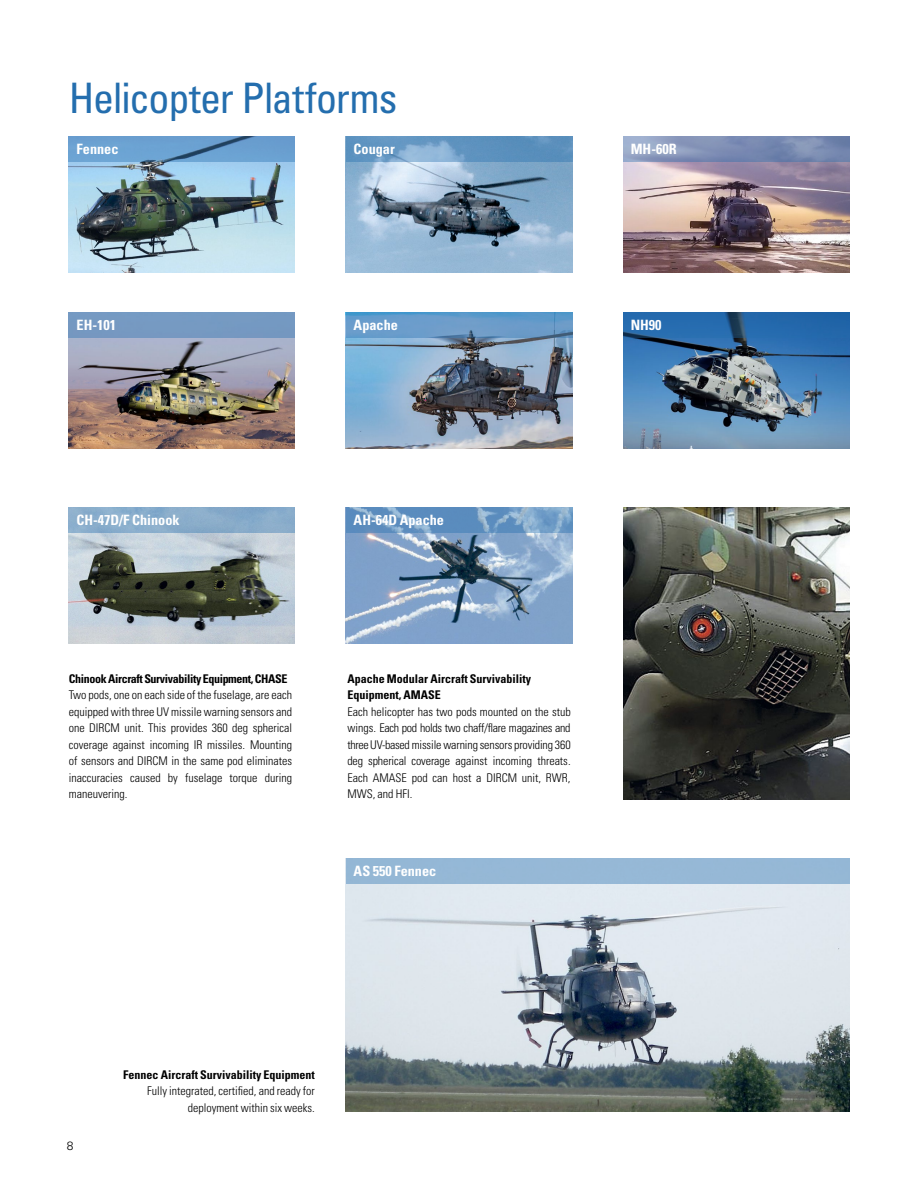
<style>
.page{position:relative;width:918px;height:1188px;background:#fff}
.page>*{position:absolute;margin:0;border:0;box-sizing:border-box;transform-origin:0 0}
.t1{font:condensed 42px "Univers LT Std";letter-spacing:-.025em;color:#246eae}
.t2{font:700 condensed 14.25px "Univers LT Std";color:#fff}
.t3{font:300 condensed 12px/16.5px "Univers LT Std";color:#000;text-align:justify}
.t4{font:700 condensed 12px/16.5px "Univers LT Std";color:#000}
.t5{font:700 condensed 12px "Univers LT Std";letter-spacing:-.03em;color:#000}
.t6{font:300 12px "Univers LT Std";color:#000}
</style>
<div class="page">
<img style="left:69px;top:533px;width:226px;height:111px">
<img style="left:346px;top:533px;width:226px;height:111px">
<img style="left:623px;top:338px;width:226px;height:110px">
<img style="left:346px;top:338px;width:226px;height:110px">
<img style="left:69px;top:338px;width:226px;height:110px">
<img style="left:69px;top:162px;width:226px;height:111px">
<img style="left:623px;top:162px;width:226px;height:111px">
<img style="left:346px;top:162px;width:226px;height:111px">
<img style="left:346px;top:884px;width:503px;height:228px">
<img style="left:623px;top:507px;width:226px;height:293px">
<svg style="left:69px;top:136px;width:226px;height:26px;background:#669bca"></svg>
<div style="left:69px;top:312px;width:226px;height:26px;background:#7599c2"></div>
<div style="left:69px;top:507px;width:226px;height:26px;background:#8aadcb"></div>
<svg style="left:346px;top:136px;width:226px;height:26px;background:#6698c3"></svg>
<svg style="left:346px;top:312px;width:226px;height:26px;background:#6498c7"></svg>
<svg style="left:346px;top:507px;width:226px;height:26px;background:#6b98c4"></svg>
<svg style="left:623px;top:136px;width:226px;height:26px;background:#8091b6"></svg>
<div style="left:623px;top:312px;width:226px;height:26px;background:#246eae"></div>
<div style="left:346px;top:858px;width:503px;height:26px;background:#96b8d6"></div>
<h1 class="t1" style="left:69px;top:71px;width:330px">Helicopter Platforms</h1>
<p class="t2" style="left:77px;top:141px;width:43px">Fennec</p>
<p class="t2" style="left:354px;top:141px;width:43px">Cougar</p>
<p class="t2" style="left:631px;top:141px;width:47px">MH-60R</p>
<p class="t2" style="left:77px;top:316px;width:41px">EH-101</p>
<p class="t2" style="left:354px;top:316px;width:46px">Apache</p>
<p class="t2" style="left:631px;top:316px;width:32px">NH90</p>
<p class="t2" style="left:77px;top:511px;width:105px">CH-47D/F Chinook</p>
<p class="t2" style="left:354px;top:511px;width:92px">AH-64D Apache</p>
<p class="t5" style="left:69px;top:671px;width:220px">Chinook Aircraft Survivability Equipment, CHASE</p>
<p class="t3" style="left:69px;top:687px;width:225px">Two pods, one on each side of the fuselage, are each equipped with three UV missile warning sensors and one DIRCM unit. This provides 360 deg spherical coverage against incoming IR missiles. Mounting of sensors and DIRCM in the same pod eliminates inaccuracies caused by fuselage torque during maneuvering.</p>
<p class="t4" style="left:347px;top:670px;width:185px">Apache Modular Aircraft Survivability<br>Equipment, AMASE</p>
<p class="t3" style="left:347px;top:703px;width:225px">Each helicopter has two pods mounted on the stub wings. Each pod holds two chaff/flare magazines and three UV-based missile warning sensors providing 360 deg spherical coverage against incoming threats.<br>Each AMASE pod can host a DIRCM unit, RWR, MWS, and HFI.</p>
<p class="t2" style="left:354px;top:862px;width:84px">AS 550 Fennec</p>
<p class="t6" style="left:67px;top:1139px;width:8px">8</p>
<p class="t4" style="left:123px;top:1066px;width:193px">Fennec Aircraft Survivability Equipment</p>
<p class="t3" style="left:147px;top:1083px;width:169px;text-align:right">Fully integrated, certified, and ready for deployment within six weeks.</p>
</div>
